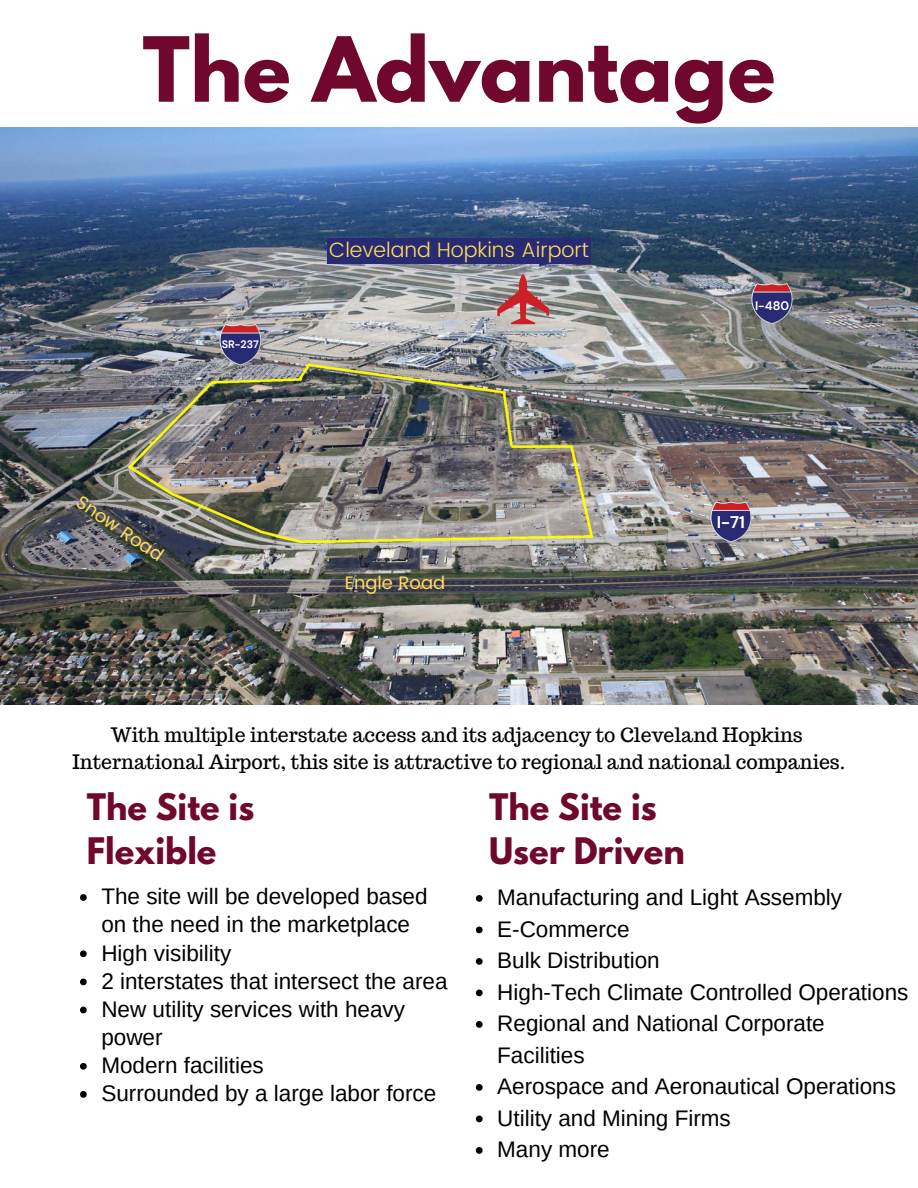
<style>
.page{position:relative;width:918px;height:1188px;background:#fff}
.page>*{position:absolute;margin:0;border:0;box-sizing:border-box;transform-origin:0 0}
.t1{font:700 79.5px "League Spartan";color:#70082e}
.t2{font:700 32.4px/44.5px "League Spartan";color:#70082e}
.t3{font:22.5px/28.2px "Arimo";color:#000}
.t4{font:300 20.7px "Poppins";color:#ffde59}
.t5{font:19.5px "Trocchi";color:#000}
.t6{font:18.15px "Poppins";color:#ffde59}
.t7{font:700 16.95px "DM Sans";color:#fff}
.t8{font:700 12.3px "DM Sans";color:#fff}
.t9{font:700 10.8px "DM Sans";color:#fff}
</style>
<div class="page">
<img style="left:0;top:127px;width:918px;height:577px">
<div style="left:327px;top:239px;width:264px;height:25px;background:#282a73"></div>
<svg style="left:751px;top:283px;width:42px;height:41px;background:#5e4a72"></svg>
<svg style="left:497px;top:274px;width:52px;height:50px;background:#b58181"></svg>
<svg style="left:710px;top:501px;width:42px;height:41px;background:#69537a"></svg>
<svg style="left:476px;top:895px;width:7px;height:7px"></svg>
<svg style="left:476px;top:927px;width:7px;height:6px"></svg>
<svg style="left:476px;top:958px;width:7px;height:7px"></svg>
<svg style="left:476px;top:990px;width:7px;height:6px"></svg>
<svg style="left:476px;top:1021px;width:7px;height:7px"></svg>
<svg style="left:476px;top:1084px;width:7px;height:7px"></svg>
<svg style="left:476px;top:1116px;width:7px;height:6px"></svg>
<svg style="left:476px;top:1147px;width:7px;height:7px"></svg>
<svg style="left:80px;top:894px;width:7px;height:7px"></svg>
<svg style="left:80px;top:950px;width:7px;height:7px"></svg>
<svg style="left:80px;top:979px;width:7px;height:6px"></svg>
<svg style="left:80px;top:1007px;width:7px;height:6px"></svg>
<svg style="left:80px;top:1063px;width:7px;height:7px"></svg>
<svg style="left:80px;top:1091px;width:7px;height:7px"></svg>
<svg style="left:220px;top:325px;width:41px;height:40px;background:#604976"></svg>
<p class="t1" style="left:143px;top:30px;width:634px">The Advantage</p>
<p class="t9" style="left:222px;top:337px;width:39px">SR-237</p>
<p class="t6" style="left:84px;top:492px;width:102px;rotate:34deg">Snow Road</p>
<p class="t4" style="left:329px;top:237px;width:261px">Cleveland Hopkins Airport</p>
<p class="t6" style="left:345px;top:572px;width:102px">Engle Road</p>
<p class="t8" style="left:755px;top:298px;width:36px">I-480</p>
<p class="t7" style="left:717px;top:511px;width:30px">I-71</p>
<p class="t5" style="left:111px;top:722px;width:694px">With multiple interstate access and its adjacency to Cleveland Hopkins</p>
<p class="t5" style="left:73px;top:749px;width:774px">International Airport, this site is attractive to regional and national companies.</p>
<p class="t2" style="left:87px;top:788px;width:169px">The Site is<br>Flexible</p>
<p class="t2" style="left:489px;top:788px;width:197px">The Site is<br>User Driven</p>
<p class="t3" style="left:101px;top:882px;width:328px">The site will be developed based on the need in the marketplace</p>
<p class="t3" style="left:101px;top:939px;width:131px">High visibility</p>
<p class="t3" style="left:101px;top:967px;width:348px">2 interstates that intersect the area</p>
<p class="t3" style="left:101px;top:995px;width:305px">New utility services with heavy power</p>
<p class="t3" style="left:101px;top:1051px;width:164px">Modern facilities</p>
<p class="t3" style="left:101px;top:1079px;width:337px">Surrounded by a large labor force</p>
<p class="t3" style="left:497px;top:883px;width:346px">Manufacturing and Light Assembly</p>
<p class="t3" style="left:497px;top:915px;width:134px">E-Commerce</p>
<p class="t3" style="left:497px;top:946px;width:164px">Bulk Distribution</p>
<p class="t3" style="left:497px;top:978px;width:413px">High-Tech Climate Controlled Operations</p>
<p class="t3" style="left:497px;top:1008px;width:329px;line-height:31.5px">Regional and National Corporate<br>Facilities</p>
<p class="t3" style="left:497px;top:1072px;width:400px">Aerospace and Aeronautical Operations</p>
<p class="t3" style="left:497px;top:1104px;width:235px">Utility and Mining Firms</p>
<p class="t3" style="left:497px;top:1135px;width:114px">Many more</p>
</div>
